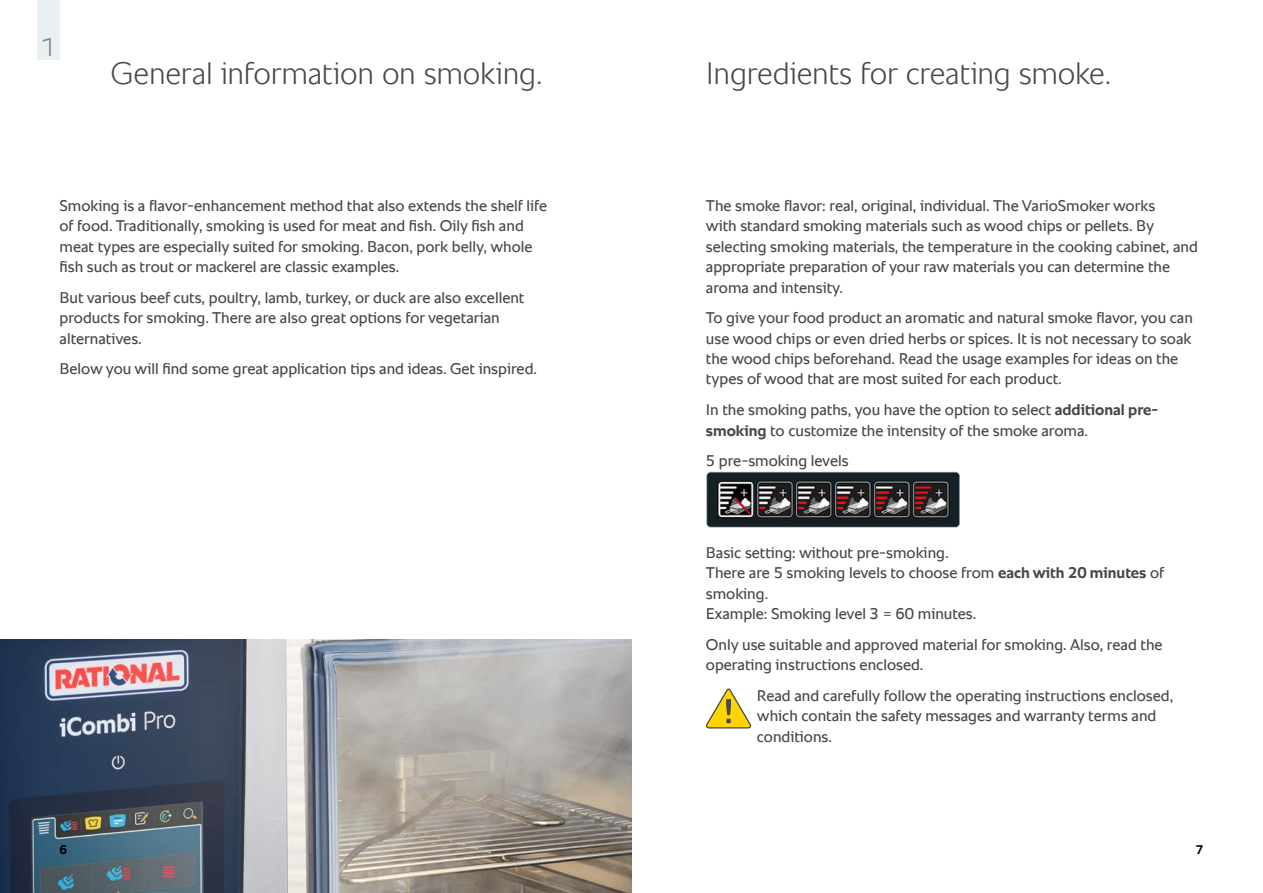
<style>
.page{position:relative;width:1263px;height:893px;background:#fff}
.page>*{position:absolute;margin:0;border:0;box-sizing:border-box;transform-origin:0 0}
.t1{font:300 31.5px "RATIONAL Sans TT";letter-spacing:-.01em;color:#484847}
.t2{font:300 26.1px "RATIONAL Sans TT";color:#7c8285}
.t3{font:15.75px/20.4px "RATIONAL Sans TT";color:#484847}
.t4{font:700 12.75px "RATIONAL Sans TT";color:#000}
.s1{font-weight:700}
</style>
<div class="page">
<img style="left:0;top:639px;width:631px;height:254px">
<img style="left:706px;top:471px;width:254px;height:56px">
<svg style="left:706px;top:689px;width:45px;height:40px"></svg>
<div style="left:37px;top:0;width:23px;height:60px;background:#eaeff2"></div>
<h2 class="t2" style="left:40px;top:37px;width:17px">1</h2>
<h1 class="t1" style="left:111px;top:51px;width:433px">General information on smoking.</h1>
<h1 class="t1" style="left:706px;top:51px;width:407px">Ingredients for creating smoke.</h1>
<p class="t3" style="left:60px;top:195px;width:489px">Smoking is a flavor-enhancement method that also extends the shelf life of food. Traditionally, smoking is used for meat and fish. Oily fish and meat types are especially suited for smoking. Bacon, pork belly, whole fish such as trout or mackerel are classic examples.</p>
<p class="t3" style="left:60px;top:288px;width:466px">But various beef cuts, poultry, lamb, turkey, or duck are also excellent products for smoking. There are also great options for vegetarian alternatives.</p>
<p class="t3" style="left:60px;top:359px;width:479px">Below you will find some great application tips and ideas. Get inspired.</p>
<p class="t4" style="left:60px;top:844px;width:9px">6</p>
<p class="t3" style="left:706px;top:195px;width:494px">The smoke flavor: real, original, individual. The VarioSmoker works<br>with standard smoking materials such as wood chips or pellets. By selecting smoking materials, the temperature in the cooking cabinet, and appropriate preparation of your raw materials you can determine the aroma and intensity.</p>
<p class="t3" style="left:706px;top:308px;width:489px">To give your food product an aromatic and natural smoke flavor, you can use wood chips or even dried herbs or spices. It is not necessary to soak the wood chips beforehand. Read the usage examples for ideas on the types of wood that are most suited for each product.</p>
<p class="t3" style="left:706px;top:401px;width:454px">In the smoking paths, you have the option to select <span class="s1">additional pre&shy;smoking</span> to customize the intensity of the smoke aroma.</p>
<p class="t3" style="left:706px;top:452px;width:144px">5 pre-smoking levels</p>
<p class="t3" style="left:706px;top:542px;width:460px">Basic setting: without pre-smoking.<br>There are 5 smoking levels to choose from <span class="s1">each with 20 minutes</span> of smoking.<br>Example: Smoking level 3 = 60 minutes.</p>
<p class="t3" style="left:706px;top:635px;width:458px">Only use suitable and approved material for smoking. Also, read the operating instructions enclosed.</p>
<p class="t3" style="left:757px;top:686px;width:418px">Read and carefully follow the operating instructions enclosed, which contain the safety messages and warranty terms and conditions.</p>
<p class="t4" style="left:1196px;top:844px;width:9px">7</p>
</div>
